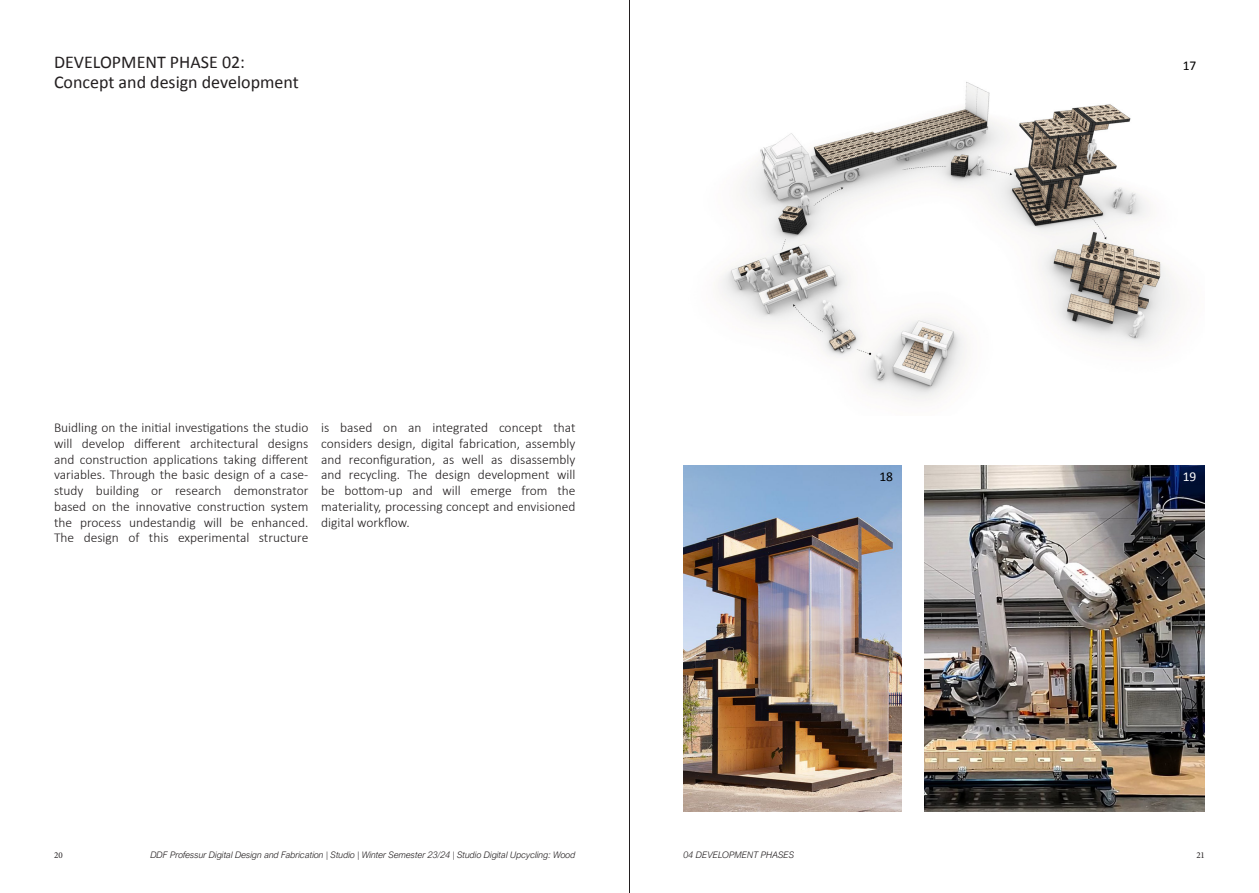
<style>
.page{position:relative;width:1259px;height:893px;background:#fff}
.page>*{position:absolute;margin:0;border:0;box-sizing:border-box;transform-origin:0 0}
._02_SubchapterCover{font:18px/20.2px "Calibri";color:#231f20}
.t1{font:300 13.5px/15.8px "Calibri";color:#231f20;text-align:justify}
.Reference_numbers{font:13.5px "Calibri";color:#000}
.Reference_numbers-2{font:13.5px "Calibri";color:#fff}
.t2{font:italic 300 9px "Arial Nova";color:#231f20}
.t3{font:9px "Minion Pro";color:#231f20}
</style>
<div class="page">
<hr style="left:629px;top:0;width:1px;height:893px;background:#231f20">
<img style="left:924px;top:465px;width:281px;height:346px">
<img style="left:719px;top:82px;width:461px;height:320px">
<img style="left:683px;top:465px;width:218px;height:346px">
<p class="_02_SubchapterCover" style="left:54px;top:51px;width:246px">DEVELOPMENT PHASE 02:<br>Concept and design development</p>
<p class="t1" style="left:54px;top:420px;width:256px">Buidling on the initial investigations the studio will develop different architectural designs and construction applications taking different variables. Through the basic design of a case&shy;study building or research demonstrator based on the innovative construction system the process undestandig will be enhanced.<br>The design of this experimental structure</p>
<p class="t1" style="left:321px;top:420px;width:256px">is based on an integrated concept that considers design, digital fabrication, assembly and reconfiguration, as well as disassembly and recycling. The design development will be bottom-up and will emerge from the materiality, processing concept and envisioned digital workflow.</p>
<p class="Reference_numbers" style="left:1182px;top:56px;width:15px">17</p>
<p class="Reference_numbers" style="left:879px;top:467px;width:15px">18</p>
<p class="Reference_numbers-2" style="left:1182px;top:467px;width:15px">19</p>
<p class="t3" style="left:54px;top:849px;width:10px">20</p>
<p class="t2" style="left:150px;top:850px;width:426px">DDF Professur Digital Design and Fabrication | Studio | Winter Semester 23/24 | Studio Digital Upcycling: Wood</p>
<p class="t2" style="left:683px;top:850px;width:112px">04 DEVELOPMENT PHASES</p>
<p class="t3" style="left:1196px;top:849px;width:10px">21</p>
</div>
